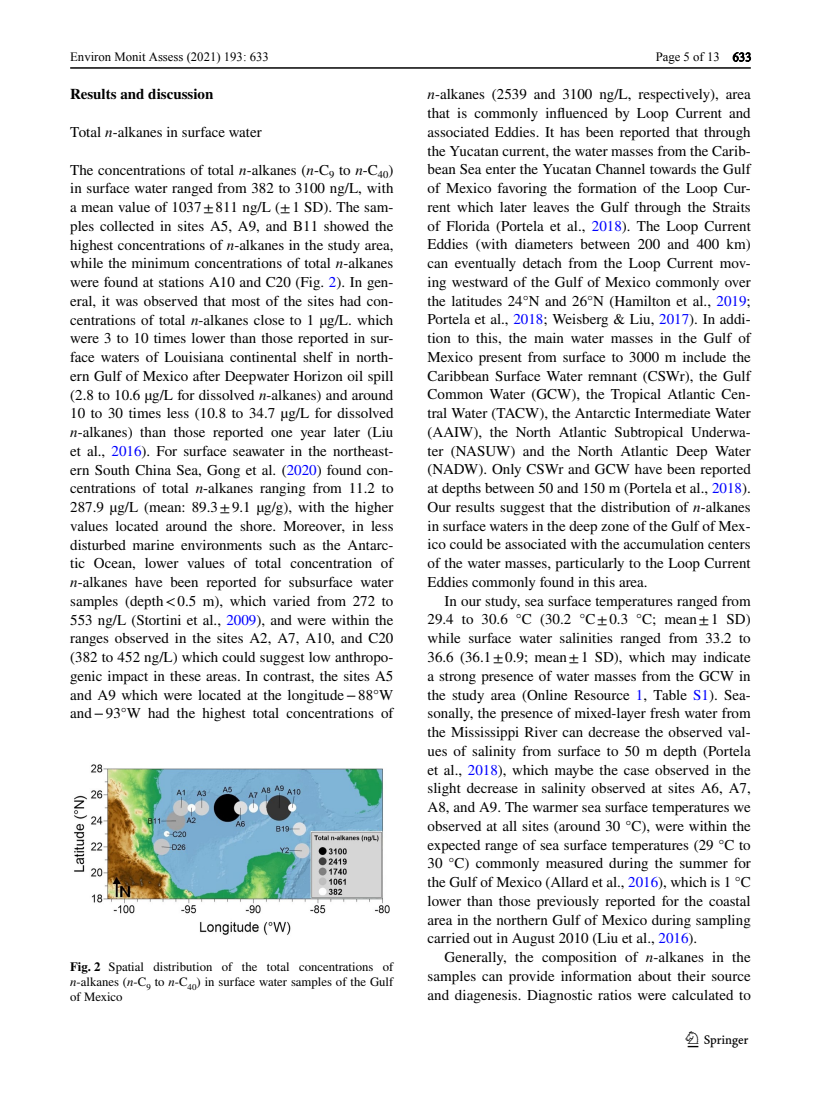
<style>
.page{position:relative;width:821px;height:1106px;background:#fff}
.page>*{position:absolute;margin:0;border:0;box-sizing:border-box;transform-origin:0 0}
.t1{font:22.5px "Springnew Regular 3";color:#000}
.t2{font:15px/18.8px "STIX";color:#000;text-align:justify}
.t3{font:700 15px "STIX";color:#000}
.t4{font:12.75px/15px "STIX";color:#000;text-align:justify}
.t5{font:12.75px "Times New Roman";color:#000}
.s1{font-style:italic}
.s2{color:#00f}
.s3{font-weight:700}
</style>
<div class="page">
<hr style="left:70px;top:67px;width:680px;height:2px;background:#000">
<img style="left:74px;top:764px;width:316px;height:171px">
<p class="t5" style="left:70px;top:52px;width:200px">Environ Monit Assess (2021) 193: 633</p>
<p class="t5" style="left:655px;top:52px;width:97px">Page 5 of 13 633</p>
<p class="t3" style="left:70px;top:85px;width:145px">Results and discussion</p>
<p class="t2" style="left:70px;top:124px;width:193px">Total <span class="s1">n</span>‑alkanes in surface water</p>
<p class="t2" style="left:70px;top:161px;width:325px">The concentrations of total <span class="s1">n</span>-alkanes (<span class="s1">n</span>-C<sub>9</sub> to <span class="s1">n</span>-C<sub>40</sub>) in surface water ranged from 382 to 3100 ng/L, with a mean value of 1037±811 ng/L (±1 SD). The sam&shy;ples collected in sites A5, A9, and B11 showed the highest concentrations of <span class="s1">n</span>-alkanes in the study area, while the minimum concentrations of total <span class="s1">n</span>-alkanes were found at stations A10 and C20 (Fig. <span class="s2">2</span>). In gen&shy;eral, it was observed that most of the sites had con&shy;centrations of total <span class="s1">n</span>-alkanes close to 1 µg/L. which were 3 to 10 times lower than those reported in sur&shy;face waters of Louisiana continental shelf in north&shy;ern Gulf of Mexico after Deepwater Horizon oil spill (2.8 to 10.6 µg/L for dissolved <span class="s1">n</span>-alkanes) and around 10 to 30 times less (10.8 to 34.7 µg/L for dissolved <span class="s1">n</span>-alkanes) than those reported one year later (Liu et al., <span class="s2">2016</span>). For surface seawater in the northeast&shy;ern South China Sea, Gong et al. (<span class="s2">2020</span>) found con&shy;centrations of total <span class="s1">n</span>-alkanes ranging from 11.2 to 287.9 µg/L (mean: 89.3±9.1 µg/g), with the higher values located around the shore. Moreover, in less disturbed marine environments such as the Antarc&shy;tic Ocean, lower values of total concentration of <span class="s1">n</span>-alkanes have been reported for subsurface water samples (depth&lt;0.5 m), which varied from 272 to 553 ng/L (Stortini et al., <span class="s2">2009</span>), and were within the ranges observed in the sites A2, A7, A10, and C20 (382 to 452 ng/L) which could suggest low anthropo&shy;genic impact in these areas. In contrast, the sites A5 and A9 which were located at the longitude−88°W and−93°W had the highest total concentrations of</p>
<p class="t4" style="left:70px;top:960px;width:325px"><span class="s3">Fig. 2</span> Spatial distribution of the total concentrations of <span class="s1">n</span>-alkanes (<span class="s1">n</span>-C<sub>9</sub> to <span class="s1">n</span>-C<sub>40</sub>) in surface water samples of the Gulf of Mexico</p>
<p class="t2" style="left:427px;top:86px;width:325px"><span class="s1">n</span>-alkanes (2539 and 3100 ng/L, respectively), area that is commonly influenced by Loop Current and associated Eddies. It has been reported that through the Yucatan current, the water masses from the Carib&shy;bean Sea enter the Yucatan Channel towards the Gulf of Mexico favoring the formation of the Loop Cur&shy;rent which later leaves the Gulf through the Straits of Florida (Portela et al., <span class="s2">2018</span>). The Loop Current Eddies (with diameters between 200 and 400 km) can eventually detach from the Loop Current mov&shy;ing westward of the Gulf of Mexico commonly over the latitudes 24°N and 26°N (Hamilton et al., <span class="s2">2019</span>; Portela et al., <span class="s2">2018</span>; Weisberg &amp; Liu, <span class="s2">2017</span>). In addi&shy;tion to this, the main water masses in the Gulf of Mexico present from surface to 3000 m include the Caribbean Surface Water remnant (CSWr), the Gulf Common Water (GCW), the Tropical Atlantic Cen&shy;tral Water (TACW), the Antarctic Intermediate Water (AAIW), the North Atlantic Subtropical Underwa&shy;ter (NASUW) and the North Atlantic Deep Water (NADW). Only CSWr and GCW have been reported at depths between 50 and 150 m (Portela et al., <span class="s2">2018</span>).<br>Our results suggest that the distribution of <span class="s1">n</span>-alkanes in surface waters in the deep zone of the Gulf of Mex&shy;ico could be associated with the accumulation centers of the water masses, particularly to the Loop Current Eddies commonly found in this area.</p>
<p class="t2" style="left:427px;top:592px;width:325px;text-indent:17px">In our study, sea surface temperatures ranged from 29.4 to 30.6 °C (30.2 °C±0.3 °C; mean±1 SD) while surface water salinities ranged from 33.2 to 36.6 (36.1±0.9; mean±1 SD), which may indicate a strong presence of water masses from the GCW in the study area (Online Resource <span class="s2">1</span>, Table <span class="s2">S1</span>). Sea&shy;sonally, the presence of mixed-layer fresh water from the Mississippi River can decrease the observed val&shy;ues of salinity from surface to 50 m depth (Portela et al., <span class="s2">2018</span>), which maybe the case observed in the slight decrease in salinity observed at sites A6, A7, A8, and A9. The warmer sea surface temperatures we observed at all sites (around 30 °C), were within the expected range of sea surface temperatures (29 °C to 30 °C) commonly measured during the summer for the Gulf of Mexico (Allard et al., <span class="s2">2016</span>), which is 1 °C lower than those previously reported for the coastal area in the northern Gulf of Mexico during sampling carried out in August 2010 (Liu et al., <span class="s2">2016</span>).</p>
<p class="t2" style="left:427px;top:948px;width:325px;text-indent:17px">Generally, the composition of <span class="s1">n</span>-alkanes in the samples can provide information about their source and diagenesis. Diagnostic ratios were calculated to</p>
<h1 class="t1" style="left:687px;top:1031px;width:62px">1 3</h1>
</div>
